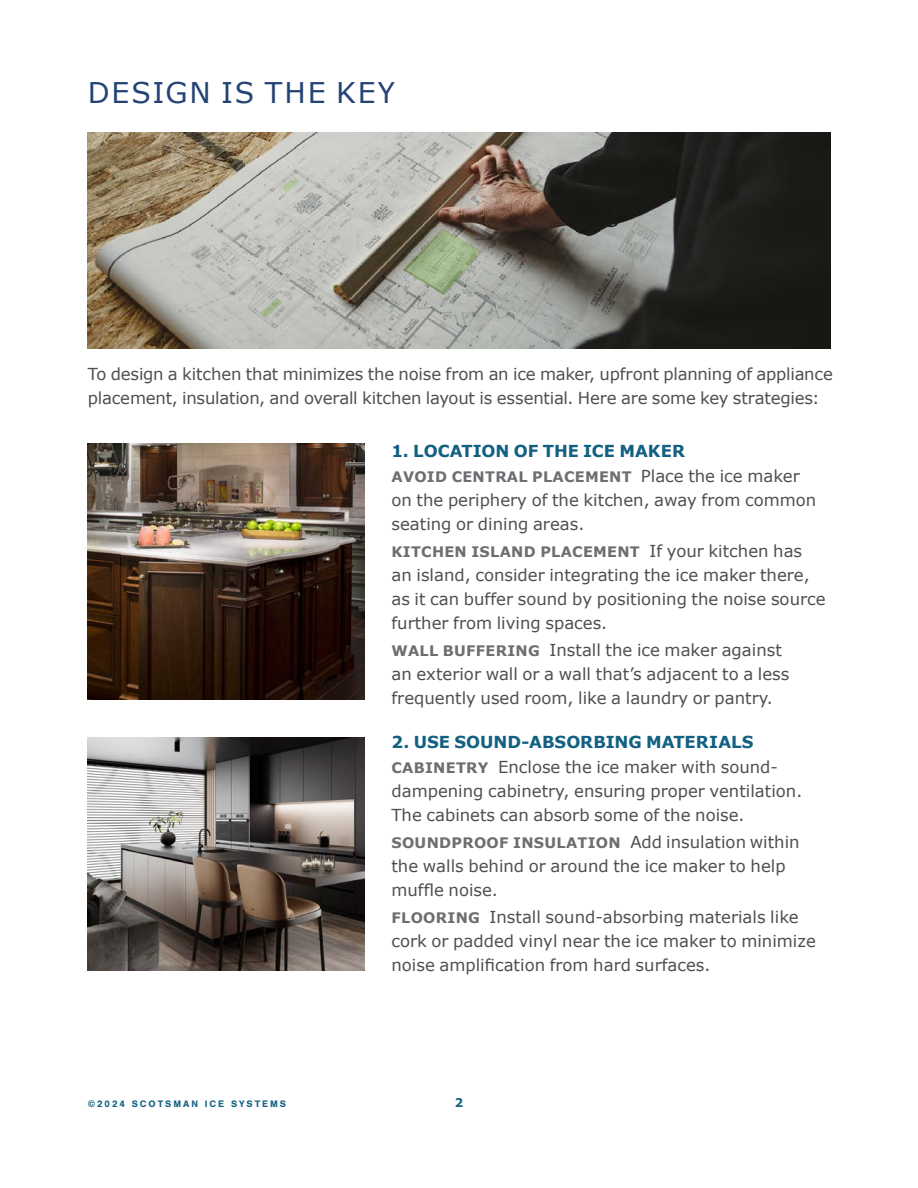
<style>
.page{position:relative;width:918px;height:1188px;background:#fff}
.page>*{position:absolute;margin:0;border:0;box-sizing:border-box;transform-origin:0 0}
.t1{font:28.5px "Verdana";letter-spacing:.06em;color:#244375}
.t2{font:16.5px/24px "Verdana";color:#4f4f51}
.t3{font:700 16.5px/25.5px "Verdana";color:#126082}
.t4{font:700 14.4px "Verdana";letter-spacing:.02em;color:#6d6e71}
.t5{font:700 12px "Verdana";color:#126082}
.t6{font:700 9.75px "Nimbus San";letter-spacing:.2em;color:#126082}
.s1{font-family:"Tahoma"}
.s2{font-weight:400;font-size:16.5px;color:#4f4f51}
.s3{font-weight:700;font-size:14.4px;color:#6d6e71}
.s4{font-size:14.4px;color:#6d6e71}
.s5{font-weight:400;color:#4f4f51}
</style>
<div class="page">
<img style="left:88px;top:133px;width:742px;height:216px">
<img style="left:88px;top:443px;width:276px;height:257px">
<img style="left:88px;top:737px;width:276px;height:234px">
<h1 class="t1" style="left:88px;top:74px;width:308px">DESIGN IS THE KE<span class="s1">Y</span></h1>
<p class="t2" style="left:88px;top:363px;width:747px">To design a kitchen that minimizes the noise from an ice maker, upfront planning of appliance placement, insulation, and overall kitchen layout is essential. Here are some key strategies:</p>
<p class="t3" style="left:391px;top:438px;width:295px">1. LOCATION OF THE ICE MAKER</p>
<p class="t4" style="left:392px;top:468px;width:410px">AVOID CENTRAL PLACEMENT <span class="s2">Place the ice maker</span></p>
<p class="t2" style="left:392px;top:489px;width:426px">on the periphery of the kitchen, away from common seating or dining areas.</p>
<p class="t4" style="left:392px;top:543px;width:412px">KITCHEN ISLAND PLACEMENT <span class="s2">If your kitchen has</span></p>
<p class="t2" style="left:392px;top:564px;width:436px">an island, consider integrating the ice maker there, as it can buffer sound by positioning the noise source further from living spaces.</p>
<p class="t2" style="left:391px;top:639px;width:400px"><span class="s3">WALL BUFFERING</span> Install the ice maker against an exterior wall or a wall that’s adjacent to a less frequently used room, like a laundry or pantry.</p>
<p class="t3" style="left:391px;top:729px;width:388px">2. USE SOUND-ABSORBING MATERIALS<br><span class="s4">CABINETRY</span> <span class="s5">Enclose the ice maker with sound-</span></p>
<p class="t2" style="left:391px;top:780px;width:412px">dampening cabinetry, ensuring proper ventilation.<br>The cabinets can absorb some of the noise.</p>
<p class="t4" style="left:392px;top:834px;width:410px">SOUNDPROOF INSULATION <span class="s2">Add insulation within</span></p>
<p class="t2" style="left:391px;top:855px;width:396px">the walls behind or around the ice maker to help muffle noise.</p>
<p class="t2" style="left:391px;top:906px;width:426px"><span class="s3">FLOORING</span> Install sound-absorbing materials like cork or padded vinyl near the ice maker to minimize noise amplification from hard surfaces.</p>
<p class="t6" style="left:88px;top:1098px;width:200px">©2024 SCOTSMAN ICE SYSTEMS</p>
<p class="t5" style="left:455px;top:1095px;width:10px">2</p>
</div>
